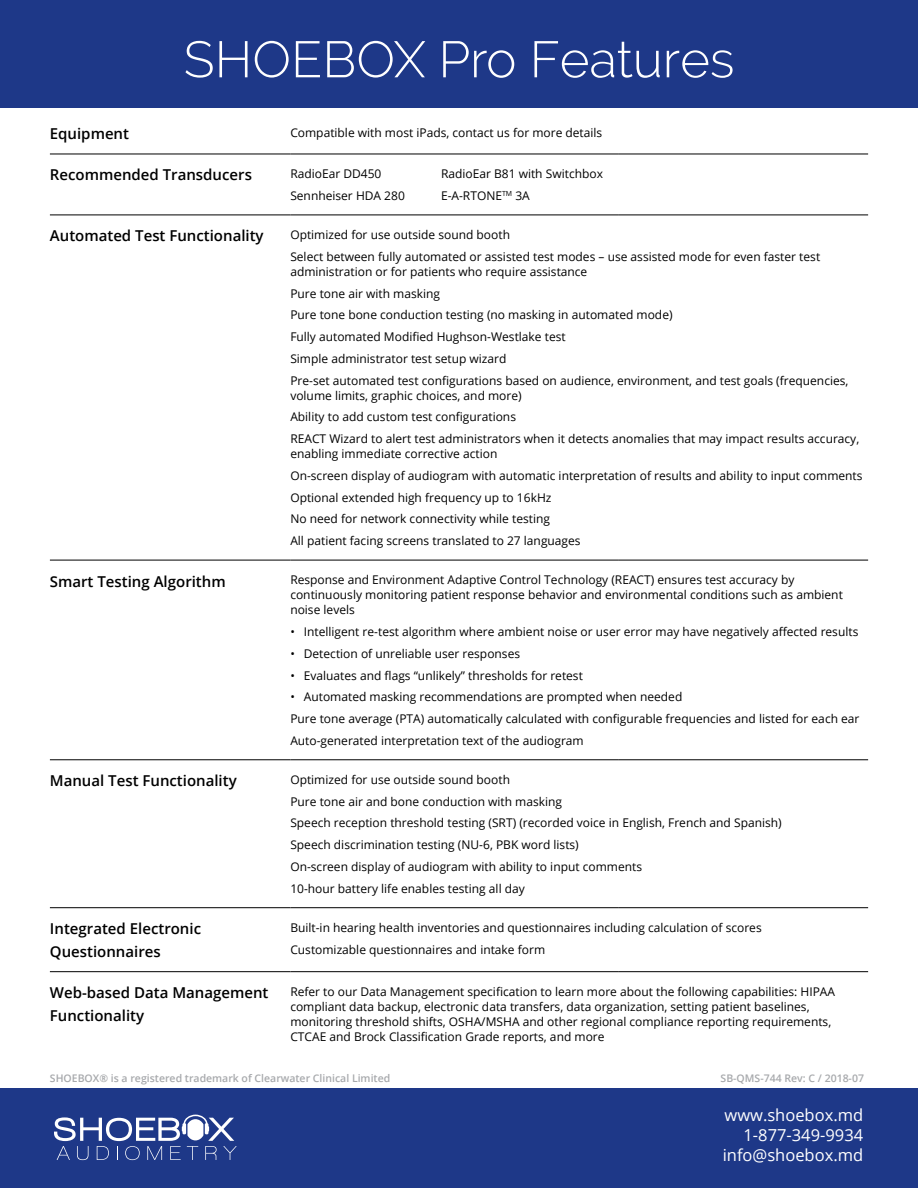
<style>
.page{position:relative;width:918px;height:1188px;background:#fff}
.page>*{position:absolute;margin:0;border:0;box-sizing:border-box;transform-origin:0 0}
.t1{font:300 51px "Raleway";color:#fff}
.t2{font:16.5px/19.8px "Open Sans";color:#fff;text-align:right}
.t3{font:600 15px/22.5px "Open Sans";color:#000}
.t4{font:12px/21.8px "Open Sans";color:#000}
.t5{font:600 10.5px "Open Sans";color:#a7a9ac}
</style>
<div class="page">
<div style="left:0;top:0;width:918px;height:108px;background:#1e3888"></div>
<div style="left:0;top:1089px;width:918px;height:99px;background:#1e3888"></div>
<svg style="left:54px;top:1115px;width:183px;height:45px"></svg>
<hr style="left:50px;top:154px;width:240px;height:1px;background:#000">
<hr style="left:290px;top:154px;width:151px;height:1px;background:#000">
<hr style="left:441px;top:154px;width:177px;height:1px;background:#000">
<hr style="left:618px;top:154px;width:250px;height:1px;background:#000">
<hr style="left:50px;top:215px;width:240px;height:1px;background:#000">
<hr style="left:290px;top:215px;width:151px;height:1px;background:#000">
<hr style="left:441px;top:215px;width:177px;height:1px;background:#000">
<hr style="left:618px;top:215px;width:250px;height:1px;background:#000">
<hr style="left:50px;top:560px;width:240px;height:1px;background:#000">
<hr style="left:290px;top:560px;width:151px;height:1px;background:#000">
<hr style="left:441px;top:560px;width:177px;height:1px;background:#000">
<hr style="left:618px;top:560px;width:250px;height:1px;background:#000">
<hr style="left:50px;top:760px;width:240px;height:1px;background:#000">
<hr style="left:290px;top:760px;width:151px;height:1px;background:#000">
<hr style="left:441px;top:760px;width:177px;height:1px;background:#000">
<hr style="left:618px;top:760px;width:250px;height:1px;background:#000">
<hr style="left:50px;top:907px;width:240px;height:1px;background:#000">
<hr style="left:290px;top:907px;width:151px;height:1px;background:#000">
<hr style="left:441px;top:907px;width:177px;height:1px;background:#000">
<hr style="left:618px;top:907px;width:250px;height:1px;background:#000">
<hr style="left:50px;top:971px;width:240px;height:1px;background:#000">
<hr style="left:290px;top:971px;width:151px;height:1px;background:#000">
<hr style="left:441px;top:971px;width:177px;height:1px;background:#000">
<hr style="left:618px;top:971px;width:250px;height:1px;background:#000">
<h1 class="t1" style="left:184px;top:30px;width:552px">SHOEBOX Pro Features</h1>
<p class="t3" style="left:50px;top:122px;width:81px">Equipment</p>
<p class="t4" style="left:290px;top:121px;width:313px">Compatible with most iPads, contact us for more details</p>
<p class="t3" style="left:50px;top:163px;width:204px">Recommended Transducers</p>
<p class="t4" style="left:290px;top:163px;width:116px">RadioEar DD450<br>Sennheiser HDA 280</p>
<p class="t4" style="left:441px;top:163px;width:163px">RadioEar B81 with Switchbox<br>E-A-RTONE<sup>TM</sup> 3A</p>
<p class="t3" style="left:50px;top:224px;width:215px">Automated Test Functionality</p>
<p class="t4" style="left:290px;top:224px;width:531px">Optimized for use outside sound booth<br>Select between fully automated or assisted test modes – use assisted mode for even faster test</p>
<p class="t4" style="left:290px;top:260px;width:560px">administration or for patients who require assistance<br>Pure tone air with masking<br>Pure tone bone conduction testing (no masking in automated mode)<br>Fully automated Modified Hughson-Westlake test<br>Simple administrator test setup wizard<br>Pre-set automated test configurations based on audience, environment, and test goals (frequencies,</p>
<p class="t4" style="left:290px;top:384px;width:570px">volume limits, graphic choices, and more)<br>Ability to add custom test configurations<br>REACT Wizard to alert test administrators when it detects anomalies that may impact results accuracy,</p>
<p class="t4" style="left:290px;top:443px;width:574px">enabling immediate corrective action<br>On-screen display of audiogram with automatic interpretation of results and ability to input comments Optional extended high frequency up to 16kHz<br>No need for network connectivity while testing<br>All patient facing screens translated to 27 languages</p>
<p class="t3" style="left:50px;top:570px;width:177px">Smart Testing Algorithm</p>
<p class="t4" style="left:290px;top:572px;width:554px;line-height:15px">Response and Environment Adaptive Control Technology (REACT) ensures test accuracy by continuously monitoring patient response behavior and environmental conditions such as ambient noise levels</p>
<p class="t4" style="left:290px;top:620px;width:570px">• Intelligent re-test algorithm where ambient noise or user error may have negatively affected results</p>
<p class="t4" style="left:290px;top:642px;width:231px">• Detection of unreliable user responses</p>
<p class="t4" style="left:290px;top:664px;width:294px">• Evaluates and flags “unlikely” thresholds for retest</p>
<p class="t4" style="left:290px;top:686px;width:571px">• Automated masking recommendations are prompted when needed<br>Pure tone average (PTA) automatically calculated with configurable frequencies and listed for each ear<br>Auto-generated interpretation text of the audiogram</p>
<p class="t3" style="left:50px;top:769px;width:188px">Manual Test Functionality</p>
<p class="t4" style="left:290px;top:768px;width:493px">Optimized for use outside sound booth<br>Pure tone air and bone conduction with masking<br>Speech reception threshold testing (SRT) (recorded voice in English, French and Spanish)<br>Speech discrimination testing (NU-6, PBK word lists)<br>On-screen display of audiogram with ability to input comments<br>10-hour battery life enables testing all day</p>
<p class="t3" style="left:50px;top:917px;width:153px">Integrated Electronic<br>Questionnaires</p>
<p class="t4" style="left:290px;top:916px;width:473px">Built-in hearing health inventories and questionnaires including calculation of scores<br>Customizable questionnaires and intake form</p>
<p class="t3" style="left:50px;top:981px;width:220px">Web-based Data Management<br>Functionality</p>
<p class="t4" style="left:290px;top:984px;width:546px;line-height:15px">Refer to our Data Management specification to learn more about the following capabilities: HIPAA compliant data backup, electronic data transfers, data organization, setting patient baselines, monitoring threshold shifts, OSHA/MSHA and other regional compliance reporting requirements, CTCAE and Brock Classification Grade reports, and more</p>
<p class="t5" style="left:721px;top:1071px;width:145px">SB-QMS-744 Rev: C / 2018-07</p>
<h2 class="t2" style="left:723px;top:1105px;width:142px">www.shoebox.md<br>1-877-349-9934 info@shoebox.md</h2>
<p class="t5" style="left:50px;top:1071px;width:342px">SHOEBOX® is a registered trademark of Clearwater Clinical Limited</p>
</div>
